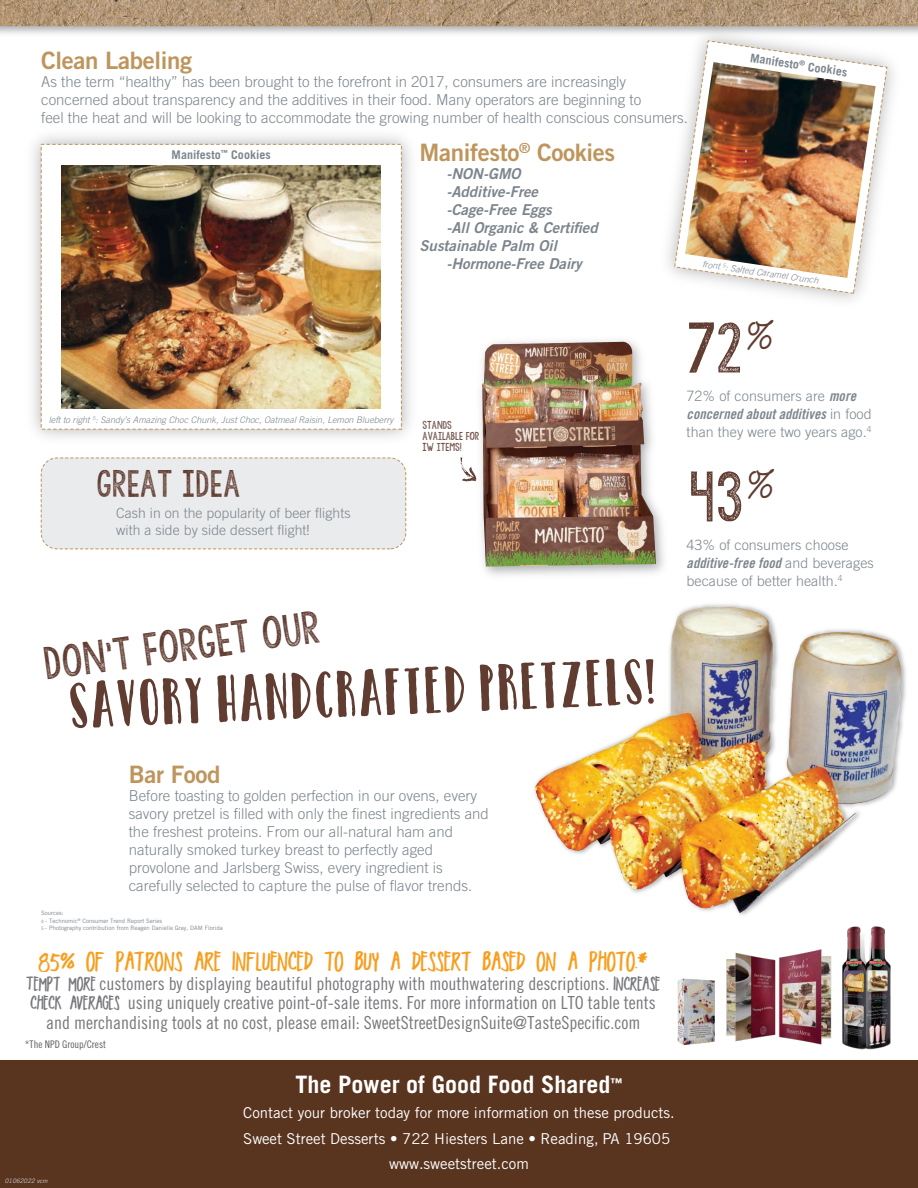
<style>
.page{position:relative;width:918px;height:1188px;background:#fff}
.page>*{position:absolute;margin:0;border:0;box-sizing:border-box;transform-origin:0 0}
.t1{font:700 62.7px "Catalina Avalon Sans";color:#603c31}
.t2{font:57px "KG Allof Me";color:#603c31}
.t3{font:45.75px "Handsome";color:#603c31}
.t4{font:36.45px "KG Allof Me";color:#603c31}
.t5{font:30px "KG Allof Me";color:#603c31}
.t6{font:27px "Elly Handwriting";color:#f79e1f}
.t7{font:24px "Trade Gothic LT Std Bd 2";letter-spacing:-.015em;color:#be955c}
.t8{font:700 24px "Trade Gothic LT Std";color:#fff}
.t9{font:18px/19.5px "Trade Gothic LT Std Cn 18";color:#77787c;text-align:center}
.t10{font:300 15px/18px "Trade Gothic LT Std";color:#7c858c}
.t11{font:15px/25.5px "Trade Gothic LT Std";color:#fff;text-align:center}
.t12{font:15px "Trade Gothic LT Std Bd 2 Obl";color:#7c858c}
.t13{font:300 14.25px "Trade Gothic LT Std";letter-spacing:.005em;color:#7c858c}
.t14{font:14.25px "Trade Gothic LT Std Bd Cn 20 Obl";letter-spacing:.005em;color:#7c858c}
.t15{font:300 13.95px/16.8px "Trade Gothic LT Std";letter-spacing:.005em;color:#7c858c}
.t16{font:700 12px "Trade Gothic LT Std";letter-spacing:.005em;color:#7c858c}
.t17{font:10.5px "Trade Gothic LT Std Cn 18";color:#5e5f5f}
.t18{font:italic 300 9px "Trade Gothic LT Std";letter-spacing:.005em;color:#7c858c}
.t19{font:9px/10.8px "KG Allof Me";color:#603c31}
.t20{font:italic 6.15px "Trade Gothic LT Std";color:#d1d2d4}
.t21{font:6px/7.5px "Trade Gothic LT Std";color:#7c858c}
.s1{font-family:"Trade Gothic LT Std Bd Cn 20 Obl";font-weight:400}
.s2{font-family:"Trade Gothic LT Std";font-weight:300}
.s3{font-size:4.5px}
.s4{font-family:"Elly Handwriting";font-size:19.5px}
</style>
<div class="page">
<div style="left:0;top:1060px;width:918px;height:128px;background:#59341f"></div>
<img style="left:534px;top:604px;width:372px;height:312px">
<img style="left:33px;top:136px;width:378px;height:302px">
<div style="left:41px;top:144px;width:361px;height:285px;background:#fff;border:1px dashed #be955c"></div>
<img style="left:62px;top:165px;width:319px;height:243px">
<div style="left:41px;top:458px;width:365px;height:91px;background:#eaebec;border-radius:16px"></div>
<div style="left:41px;top:458px;width:365px;height:91px;border:1px dashed #be955c;border-radius:16px"></div>
<svg style="left:674px;top:40px;width:213px;height:254px"></svg>
<img style="left:685px;top:62px;width:191px;height:216px">
<img style="left:0;top:0;width:918px;height:26px">
<svg style="left:460px;top:457px;width:11px;height:25px"></svg>
<img style="left:471px;top:340px;width:193px;height:236px">
<img style="left:480px;top:342px;width:176px;height:225px">
<img style="left:726px;top:949px;width:106px;height:96px">
<img style="left:842px;top:926px;width:49px;height:124px">
<img style="left:677px;top:978px;width:38px;height:68px">
<h3 class="t7" style="left:41px;top:46px;width:153px">Clean Labeling</h3>
<p class="t10" style="left:41px;top:73px;width:648px">As the term “healthy” has been brought to the forefront in 2017, consumers are increasingly concerned about transparency and the additives in their food. Many operators are beginning to<br>feel the heat and will be looking to accommodate the growing number of health conscious consumers.</p>
<p class="t16" style="left:172px;top:148px;width:101px">Manifesto<sup>™</sup> Cookies</p>
<h3 class="t7" style="left:420px;top:138px;width:197px">Manifesto<sup>®</sup> Cookies</h3>
<p class="t12" style="left:446px;top:165px;width:76px">-NON-GMO</p>
<p class="t12" style="left:446px;top:183px;width:93px">-Additive-Free</p>
<p class="t12" style="left:446px;top:201px;width:107px">-Cage-Free Eggs</p>
<p class="t12" style="left:446px;top:219px;width:153px">-All Organic &amp; Certified</p>
<p class="t12" style="left:420px;top:237px;width:139px">Sustainable Palm Oil</p>
<p class="t12" style="left:446px;top:255px;width:137px">-Hormone-Free Dairy</p>
<p class="t16" style="left:751px;top:51px;width:99px;rotate:8deg">Manifesto<sup>®</sup> Cookies</p>
<p class="t18" style="left:703px;top:259px;width:119px;rotate:8deg">front <sup>5</sup>: Salted Caramel Crunch</p>
<p class="t18" style="left:49px;top:415px;width:346px">left to right <sup>5</sup>: Sandy’s Amazing Choc Chunk, Just Choc, Oatmeal Raisin, Lemon Blueberry</p>
<h3 class="t5" style="left:96px;top:463px;width:145px">GREAT IDEA</h3>
<p class="t15" style="left:116px;top:504px;width:236px">Cash in on the popularity of beer flights with a side by side dessert flight!</p>
<p class="t19" style="left:423px;top:420px;width:58px">STANDS<br>AVAILABLE FOR<br>IW ITEMS!</p>
<h3 class="t4" style="left:41px;top:640px;width:280px;rotate:-8deg">DON’T FORGET OUR</h3>
<h1 class="t1" style="left:67px;top:666px;width:591px;rotate:-2deg">SAVORY HANDCRAFTED PRETZELS!</h1>
<h2 class="t2" style="left:687px;top:310px;width:58px">72</h2>
<h3 class="t3" style="left:743px;top:310px;width:37px">%</h3>
<p class="t13" style="left:687px;top:388px;width:171px">72% of consumers are <span class="s1">more</span></p>
<p class="t14" style="left:687px;top:405px;width:187px">concerned about additives <span class="s2">in food</span></p>
<p class="t13" style="left:687px;top:424px;width:186px">than they were two years ago.<sup>4</sup></p>
<h2 class="t2" style="left:690px;top:459px;width:56px">43</h2>
<h3 class="t3" style="left:744px;top:459px;width:37px">%</h3>
<p class="t13" style="left:687px;top:536px;width:163px">43% of consumers choose</p>
<p class="t14" style="left:687px;top:554px;width:189px">additive-free food <span class="s2">and beverages</span></p>
<p class="t13" style="left:687px;top:572px;width:157px">because of better health.<sup>4</sup></p>
<h3 class="t7" style="left:129px;top:760px;width:93px">Bar Food</h3>
<p class="t10" style="left:129px;top:786px;width:362px">Before toasting to golden perfection in our ovens, every savory pretzel is filled with only the finest ingredients and the freshest proteins. From our all-natural ham and naturally smoked turkey breast to perfectly aged provolone and Jarlsberg Swiss, every ingredient is carefully selected to capture the pulse of flavor trends.</p>
<p class="t21" style="left:41px;top:910px;width:183px">Sources:<br><span class="s3">4</span> - Technomic<sup>®</sup> Consumer Trend Report Series<br><span class="s3">5</span> - Photography contribution from Reagen Danielle Gray, DAM Florida</p>
<h3 class="t6" style="left:39px;top:945px;width:611px">85% OF PATRONS ARE INFLUENCED TO BUY A DESSERT BASED ON A PHOTO.*</h3>
<p class="t9" style="left:26px;top:974px;width:636px"><span class="s4">TEMPT MORE</span> customers by displaying beautiful photography with mouthwatering descriptions. <span class="s4">INCREASE<br>CHECK AVERAGES</span> using uniquely creative point-of-sale items. For more information on LTO table tents and merchandising tools at no cost, please email: SweetStreetDesignSuite@TasteSpecific.com</p>
<p class="t17" style="left:25px;top:1038px;width:83px">*The NPD Group/Crest</p>
<p class="t20" style="left:5px;top:1177px;width:44px">01062022 vcm</p>
<h3 class="t8" style="left:296px;top:1069px;width:328px">The Power of Good Food Shared<sup>™</sup></h3>
<p class="t11" style="left:243px;top:1100px;width:433px">Contact your broker today for more information on these products.<br>Sweet Street Desserts • 722 Hiesters Lane • Reading, PA 19605 www.sweetstreet.com</p>
</div>
